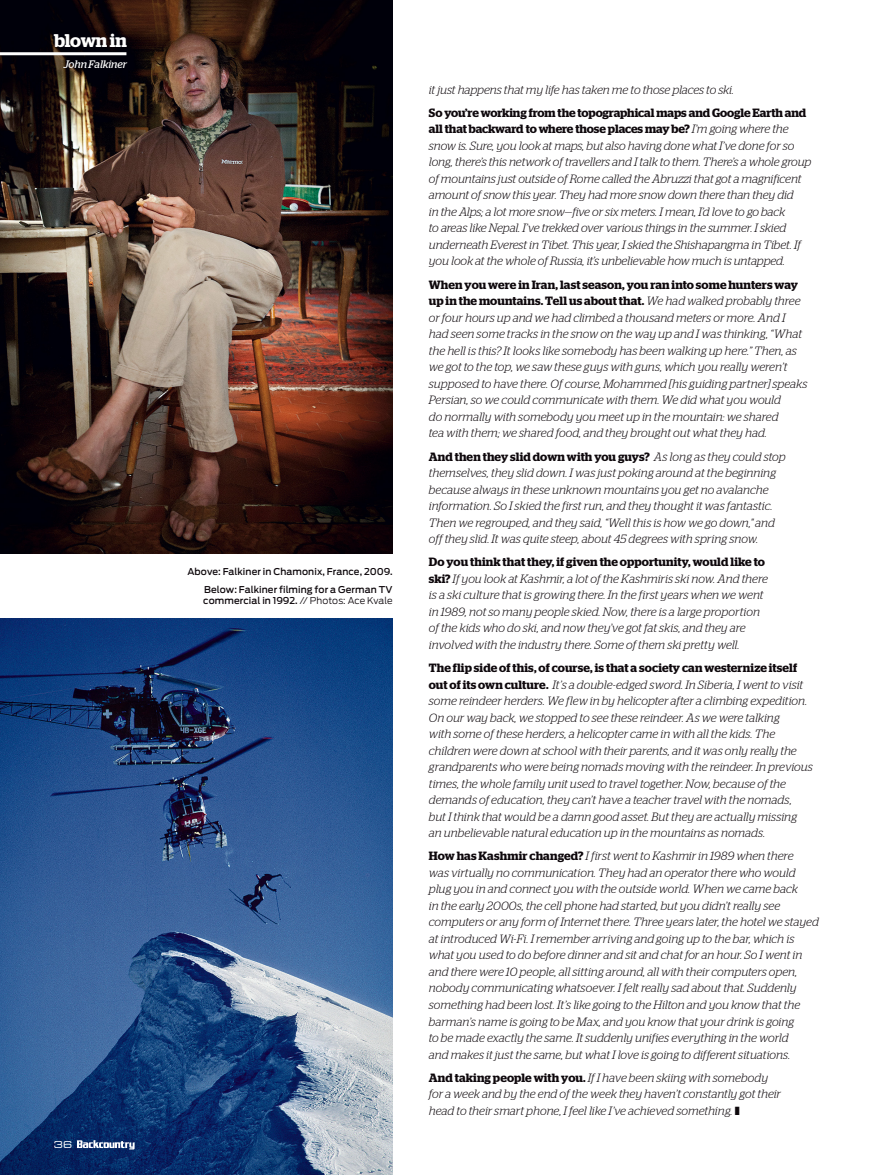
<style>
.page{position:relative;width:878px;height:1175px;background:#fff}
.page>*{position:absolute;margin:0;border:0;box-sizing:border-box;transform-origin:0 0}
.t1{font:600 18.3px "Stag";letter-spacing:-.015em;color:#fff}
.t2{font:italic 300 12px/16.5px "Stag";letter-spacing:-.005em;color:#0e080c}
.t3{font:italic 10.8px "Stag";letter-spacing:-.005em;color:#fff}
.t4{font:10.5px "Microgramma EF Medium Extend";color:#fff}
.t5{font:500 9.3px/18px "Antenna";letter-spacing:.01em;color:#0e080c;text-align:right}
.s1{font-weight:300}
.s2{font-weight:600;font-style:normal}
</style>
<div class="page">
<img style="left:0;top:0;width:392px;height:553px">
<hr style="left:0;top:52px;width:126px;height:3px;background:#fff">
<img style="left:0;top:618px;width:392px;height:556px">
<svg style="left:77px;top:1140px;width:58px;height:9px"></svg>
<h1 class="t1" style="left:54px;top:30px;width:74px">blown in</h1>
<p class="t3" style="left:64px;top:58px;width:65px">John Falkiner</p>
<p class="t4" style="left:54px;top:1137px;width:20px">36</p>
<p class="t5" style="left:187px;top:563px;width:207px">Above: Falkiner in Chamonix, France, 2009.<br>Below: Falkiner filming for a German TV</p>
<p class="t5" style="left:203px;top:592px;width:191px">commercial in 1992. <span class="s1">// Photos: Ace Kvale</span></p>
<p class="t2" style="left:429px;top:81px;width:307px">it just happens that my life has taken me to those places to ski.</p>
<p class="t2" style="left:429px;top:104px;width:384px"><span class="s2">So you’re working from the topographical maps and Google Earth and all that backward to where those places may be?</span> I’m going where the snow is. Sure, you look at maps, but also having done what I’ve done for so long, there’s this network of travellers and I talk to them. There’s a whole group of mountains just outside of Rome called the Abruzzi that got a magnificent amount of snow this year. They had more snow down there than they did<br>in the Alps; a lot more snow—five or six meters. I mean, I’d love to go back<br>to areas like Nepal. I’ve trekked over various things in the summer. I skied underneath Everest in Tibet. This year, I skied the Shishapangma in Tibet. If you look at the whole of Russia, it’s unbelievable how much is untapped.</p>
<p class="t2" style="left:429px;top:276px;width:380px"><span class="s2">When you were in Iran, last season, you ran into some hunters way up in the mountains. Tell us about that.</span> We had walked probably three or four hours up and we had climbed a thousand meters or more. And I had seen some tracks in the snow on the way up and I was thinking, “What the hell is this? It looks like somebody has been walking up here.” Then, as we got to the top, we saw these guys with guns, which you really weren’t supposed to have there. Of course, Mohammed [his guiding partner] speaks Persian, so we could communicate with them. We did what you would<br>do normally with somebody you meet up in the mountain: we shared<br>tea with them; we shared food, and they brought out what they had.</p>
<p class="t2" style="left:429px;top:448px;width:358px"><span class="s2">And then they slid down with you guys?</span> As long as they could stop themselves, they slid down. I was just poking around at the beginning because always in these unknown mountains you get no avalanche information. So I skied the first run, and they thought it was fantastic.<br>Then we regrouped, and they said, “Well this is how we go down," and off they slid. It was quite steep, about 45 degrees with spring snow.</p>
<p class="t2" style="left:429px;top:553px;width:340px"><span class="s2">Do you think that they, if given the opportunity, would like to ski?</span> If you look at Kashmir, a lot of the Kashmiris ski now. And there is a ski culture that is growing there. In the first years when we went in 1989, not so many people skied. Now, there is a large proportion of the kids who do ski, and now they’ve got fat skis, and they are involved with the industry there. Some of them ski pretty well.</p>
<p class="t2" style="left:429px;top:659px;width:385px"><span class="s2">The flip side of this, of course, is that a society can westernize itself out of its own culture.</span> It’s a double-edged sword. In Siberia, I went to visit some reindeer herders. We flew in by helicopter after a climbing expedition.<br>On our way back, we stopped to see these reindeer. As we were talking<br>with some of these herders, a helicopter came in with all the kids. The children were down at school with their parents, and it was only really the grandparents who were being nomads moving with the reindeer. In previous times, the whole family unit used to travel together. Now, because of the demands of education, they can’t have a teacher travel with the nomads,<br>but I think that would be a damn good asset. But they are actually missing an unbelievable natural education up in the mountains as nomads.</p>
<p class="t2" style="left:429px;top:847px;width:391px"><span class="s2">How has Kashmir changed?</span> I first went to Kashmir in 1989 when there<br>was virtually no communication. They had an operator there who would plug you in and connect you with the outside world. When we came back<br>in the early 2000s, the cell phone had started, but you didn’t really see computers or any form of Internet there. Three years later, the hotel we stayed at introduced Wi-Fi. I remember arriving and going up to the bar, which is what you used to do before dinner and sit and chat for an hour. So I went in and there were 10 people, all sitting around, all with their computers open, nobody communicating whatsoever. I felt really sad about that. Suddenly something had been lost. It’s like going to the Hilton and you know that the barman’s name is going to be Max, and you know that your drink is going<br>to be made exactly the same. It suddenly unifies everything in the world<br>and makes it just the same, but what I love is going to different situations.</p>
<p class="t2" style="left:429px;top:1069px;width:353px"><span class="s2">And taking people with you.</span> If I have been skiing with somebody for a week and by the end of the week they haven’t constantly got their head to their smart phone, I feel like I’ve achieved something.</p>
</div>
